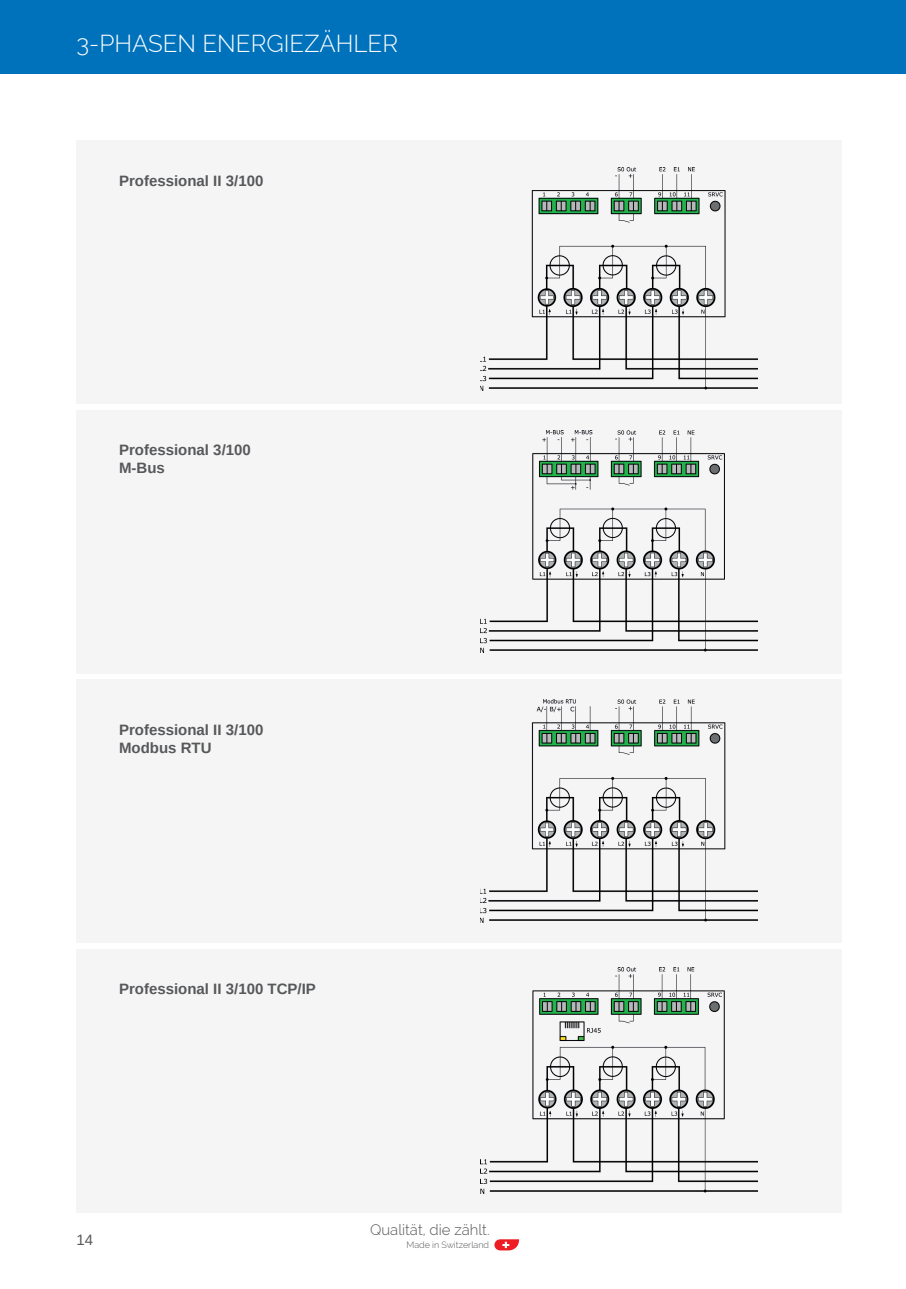
<style>
.page{position:relative;width:906px;height:1289px;background:#fff}
.page>*{position:absolute;margin:0;border:0;box-sizing:border-box;transform-origin:0 0}
.t1{font:300 24px "Raleway";color:#fff}
.t2{font:700 15px/18px "Arimo";color:#57585a}
.t3{font:300 15px "Raleway";color:#57585a}
.t4{font:15px "Arimo";color:#57585a}
.t5{font:300 9px "Raleway";color:#57585a}
</style>
<div class="page">
<div style="left:0;top:0;width:906px;height:74px;background:#0072bc"></div>
<svg style="left:494px;top:1239px;width:25px;height:11px"></svg>
<div style="left:77px;top:140px;width:765px;height:264px;background:#f5f5f6"></div>
<div style="left:77px;top:410px;width:765px;height:263px;background:#f5f5f6"></div>
<div style="left:77px;top:679px;width:765px;height:264px;background:#f5f5f6"></div>
<div style="left:77px;top:948px;width:765px;height:264px;background:#f5f5f6"></div>
<img style="left:480px;top:168px;width:277px;height:222px">
<img style="left:480px;top:431px;width:277px;height:221px">
<img style="left:480px;top:699px;width:277px;height:223px">
<img style="left:480px;top:967px;width:277px;height:226px">
<h1 class="t1" style="left:77px;top:30px;width:323px">3-PHASEN ENERGIEZÄHLER</h1>
<p class="t2" style="left:119px;top:172px;width:146px">Professional II 3/100</p>
<p class="t2" style="left:119px;top:441px;width:133px">Professional 3/100<br>M-Bus</p>
<p class="t2" style="left:119px;top:720px;width:146px">Professional II 3/100<br>Modbus RTU</p>
<p class="t2" style="left:119px;top:980px;width:198px">Professional II 3/100 TCP/IP</p>
<p class="t4" style="left:77px;top:1231px;width:18px">14</p>
<p class="t3" style="left:370px;top:1220px;width:121px">Qualität, die zählt.</p>
<p class="t5" style="left:406px;top:1239px;width:84px">Made in Switzerland</p>
</div>
